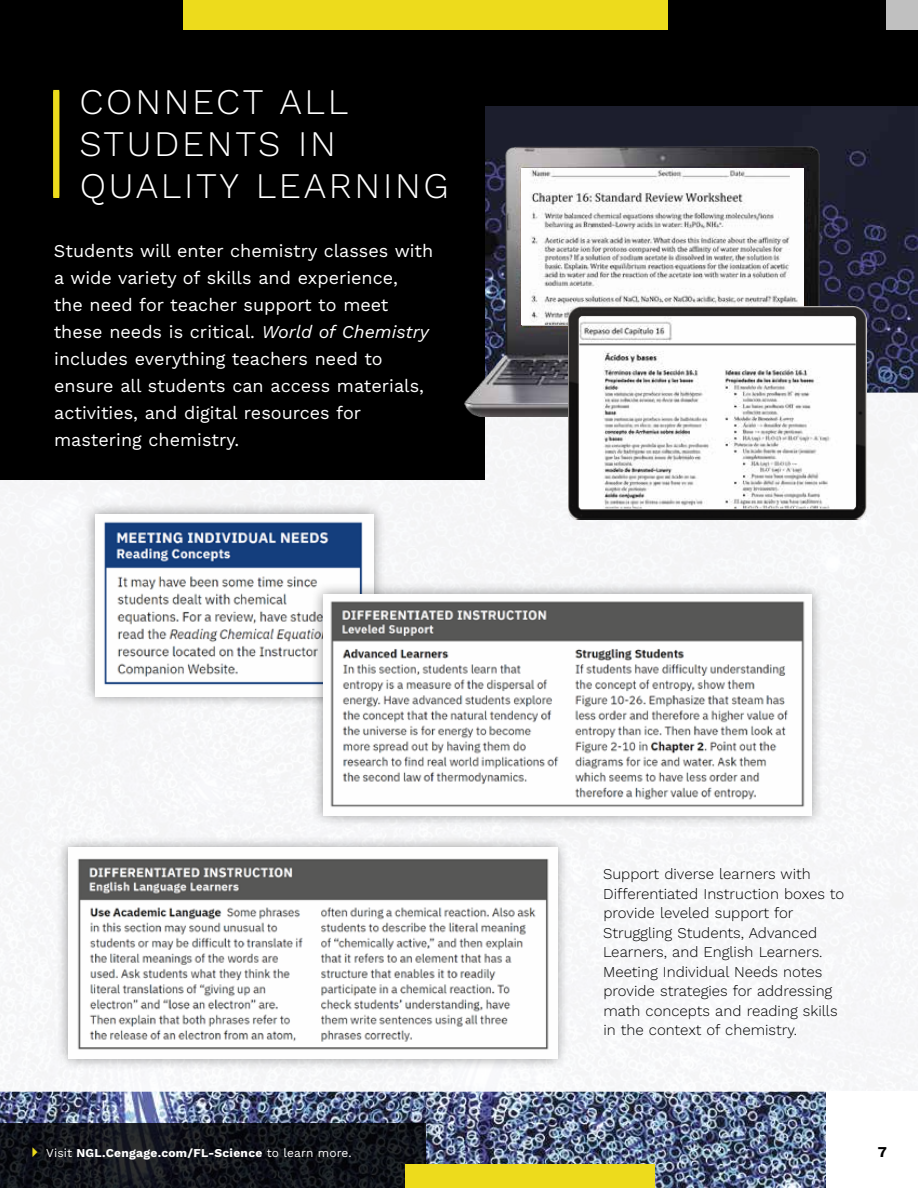
<style>
.page{position:relative;width:918px;height:1188px;background:#fff}
.page>*{position:absolute;margin:0;border:0;box-sizing:border-box;transform-origin:0 0}
.Head{font:300 36px/42px "Work Sans";letter-spacing:.075em;color:#fff}
.Body{font:18px/27px "Work Sans";color:#fff}
.t1{font:300 15px/19.5px "Work Sans";color:#000}
.t2{font:700 15px "Work Sans";color:#000}
.t3{font:700 12px "Work Sans";letter-spacing:.025em;color:#fff}
.s1{font-style:italic}
.s2{font-weight:400}
</style>
<div class="page">
<div style="left:0;top:0;width:918px;height:108px;background:#000"></div>
<img style="left:0;top:106px;width:918px;height:1082px">
<div style="left:0;top:393px;width:918px;height:699px;background:#f6f7f9"></div>
<div style="left:0;top:0;width:485px;height:480px;background:#000"></div>
<svg style="left:0;top:1123px;width:426px;height:65px;background:#12141a"></svg>
<div style="left:827px;top:1092px;width:91px;height:96px;background:#fff"></div>
<div style="left:406px;top:1164px;width:249px;height:24px;background:#eddb1c"></div>
<img style="left:465px;top:146px;width:396px;height:270px">
<img style="left:522px;top:168px;width:281px;height:156px">
<div style="left:184px;top:0;width:484px;height:30px;background:#eddb1c"></div>
<img style="left:568px;top:306px;width:299px;height:213px">
<img style="left:579px;top:316px;width:277px;height:192px">
<div style="left:886px;top:0;width:32px;height:30px;background:#c0c0c0"></div>
<div style="left:53px;top:91px;width:6px;height:107px;background:#eddb1c"></div>
<div style="left:53px;top:90px;width:6px;height:106px;background:#eddb1c"></div>
<div style="left:83px;top:502px;width:303px;height:207px;background:#000;opacity:.4"></div>
<img style="left:95px;top:514px;width:279px;height:183px">
<div style="left:311px;top:582px;width:513px;height:246px;background:#000;opacity:.4"></div>
<img style="left:323px;top:594px;width:489px;height:222px">
<div style="left:56px;top:835px;width:513px;height:236px;background:#000;opacity:.4"></div>
<img style="left:68px;top:848px;width:489px;height:211px">
<svg style="left:33px;top:1147px;width:5px;height:9px"></svg>
<p class="Head" style="left:79px;top:80px;width:371px">CONNECT ALL<br>STUDENTS IN<br>QUALITY LEARNING</p>
<p class="Body" style="left:54px;top:237px;width:381px">Students will enter chemistry classes with a wide variety of skills and experience,<br>the need for teacher support to meet these needs is critical. <span class="s1">World of Chemistry </span>includes everything teachers need to ensure all students can access materials, activities, and digital resources for mastering chemistry.</p>
<p class="t1" style="left:603px;top:864px;width:243px">Support diverse learners with<br>Differentiated Instruction boxes to provide leveled support for<br>Struggling Students, Advanced<br>Learners, and English Learners.<br>Meeting Individual Needs notes provide strategies for addressing math concepts and reading skills in the context of chemistry.</p>
<p class="t3" style="left:46px;top:1143px;width:307px"><span class="s2">Visit</span> NGL.Cengage.com/FL-Science <span class="s2">to learn more.</span></p>
<p class="t2" style="left:878px;top:1140px;width:11px">7</p>
</div>
